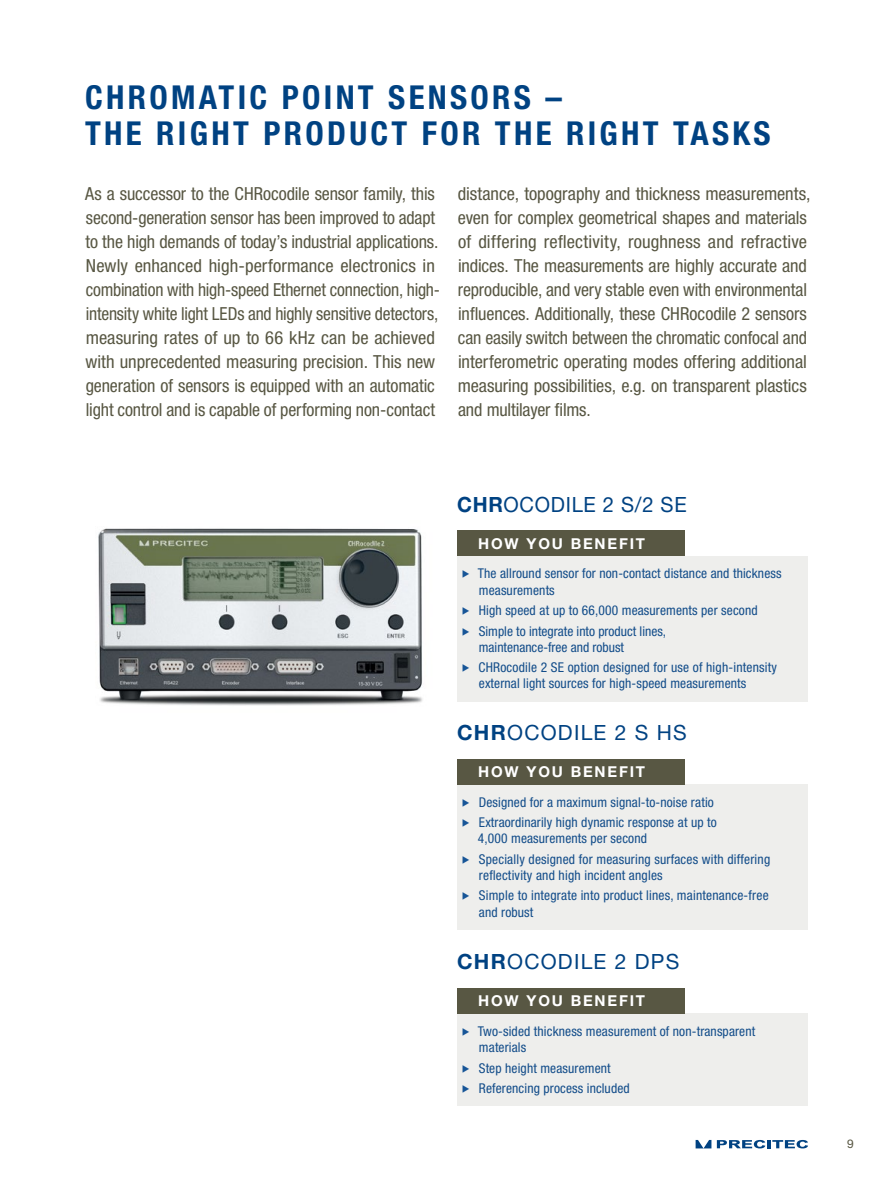
<style>
.page{position:relative;width:893px;height:1191px;background:#fff}
.page>*{position:absolute;margin:0;border:0;box-sizing:border-box;transform-origin:0 0}
.t1{font:700 condensed 33px/36px "Helvetica Neue LT Pro";letter-spacing:.1em;color:#004282}
.t2{font:21px "Helvetica Neue LT Pro";letter-spacing:.06em;color:#004282}
.t3{font:21px "Helvetica Neue LT Pro";letter-spacing:.035em;color:#004282;scale:.96 1}
.t4{font:condensed 18px/24px "Helvetica Neue LT Pro";letter-spacing:-.005em;color:#585743}
.t5{font:700 15px "Helvetica Neue LT Pro";letter-spacing:.12em;color:#fff}
.t6{font:condensed 13.5px/20.4px "Helvetica Neue LT Pro";letter-spacing:.01em;color:#134d8a}
.t7{font:12px "Helvetica Neue LT Pro";color:#585743}
.s1{font-weight:700}
.s2{color:#175597}
</style>
<div class="page">
<div style="left:457px;top:556px;width:351px;height:145px;background:#eeeeec"></div>
<div style="left:457px;top:530px;width:227px;height:26px;background:#585743"></div>
<div style="left:457px;top:784px;width:351px;height:145px;background:#eeeeec"></div>
<div style="left:457px;top:758px;width:227px;height:26px;background:#585743"></div>
<div style="left:457px;top:1013px;width:351px;height:93px;background:#eeeeec"></div>
<div style="left:457px;top:988px;width:227px;height:25px;background:#585743"></div>
<img style="left:98px;top:528px;width:325px;height:178px">
<svg style="left:696px;top:1140px;width:15px;height:8px"></svg>
<svg style="left:717px;top:1140px;width:91px;height:8px"></svg>
<h1 class="t1" style="left:85px;top:78px;width:687px">CHROMATIC POINT SENSORS –<br>THE RIGHT PRODUCT FOR THE RIGHT TASKS</h1>
<p class="t4" style="left:85px;top:181px;width:356px">As a successor to the CHRocodile sensor family, this second-generation sensor has been improved to adapt to the high demands of today’s industrial applications.<br>Newly enhanced high-performance electronics in combination with high-speed Ethernet connection, high&shy;intensity white light LEDs and highly sensitive detectors, measuring rates of up to 66 kHz can be achieved with unprecedented measuring precision. This new generation of sensors is equipped with an automatic light control and is capable of performing non-contact</p>
<p class="t4" style="left:458px;top:181px;width:354px">distance, topography and thickness measurements, even for complex geometrical shapes and materials of differing reflectivity, roughness and refractive indices. The measurements are highly accurate and reproducible, and very stable even with environmental influences. Additionally, these CHRocodile 2 sensors can easily switch between the chromatic confocal and interferometric operating modes offering additional measuring possibilities, e.g. on transparent plastics and multilayer films.</p>
<p class="t3" style="left:457px;top:492px;width:241px"><span class="s1">CHR</span>OCODILE 2 S/2 SE</p>
<p class="t5" style="left:478px;top:534px;width:168px">HOW YOU BENEFIT</p>
<p class="t6" style="left:479px;top:565px;width:304px;line-height:16.2px;text-indent:-18px"><span class="s2">▶</span> The allround sensor for non-contact distance and thickness measurements</p>
<p class="t6" style="left:461px;top:600px;width:298px"><span class="s2">▶</span> High speed at up to 66,000 measurements per second <span class="s2">▶</span> Simple to integrate into product lines,</p>
<p class="t6" style="left:461px;top:637px;width:317px;text-indent:18px">maintenance-free and robust<br><span class="s2">▶</span> CHRocodile 2 SE option designed for use of high-intensity</p>
<p class="t6" style="left:479px;top:673px;width:269px">external light sources for high-speed measurements</p>
<p class="t2" style="left:457px;top:720px;width:231px"><span class="s1">CHR</span>OCODILE 2 S HS</p>
<p class="t5" style="left:478px;top:762px;width:168px">HOW YOU BENEFIT</p>
<p class="t6" style="left:461px;top:791px;width:257px"><span class="s2">▶</span> Designed for a maximum signal-to-noise ratio <span class="s2">▶</span> Extraordinarily high dynamic response at up to</p>
<p class="t6" style="left:461px;top:828px;width:311px;text-indent:17px">4,000 measurements per second<br><span class="s2">▶</span> Specially designed for measuring surfaces with differing</p>
<p class="t6" style="left:461px;top:865px;width:309px;text-indent:18px">reflectivity and high incident angles<br><span class="s2">▶</span> Simple to integrate into product lines, maintenance-free</p>
<p class="t6" style="left:479px;top:901px;width:56px">and robust</p>
<p class="t2" style="left:457px;top:949px;width:224px"><span class="s1">CHR</span>OCODILE 2 DPS</p>
<p class="t5" style="left:478px;top:991px;width:168px">HOW YOU BENEFIT</p>
<p class="t6" style="left:479px;top:1023px;width:278px;line-height:16.2px;text-indent:-18px"><span class="s2">▶</span> Two-sided thickness measurement of non-transparent materials</p>
<p class="t6" style="left:461px;top:1057px;width:170px"><span class="s2">▶</span> Step height measurement<br><span class="s2">▶</span> Referencing process included</p>
<p class="t7" style="left:847px;top:1137px;width:8px">9</p>
</div>
